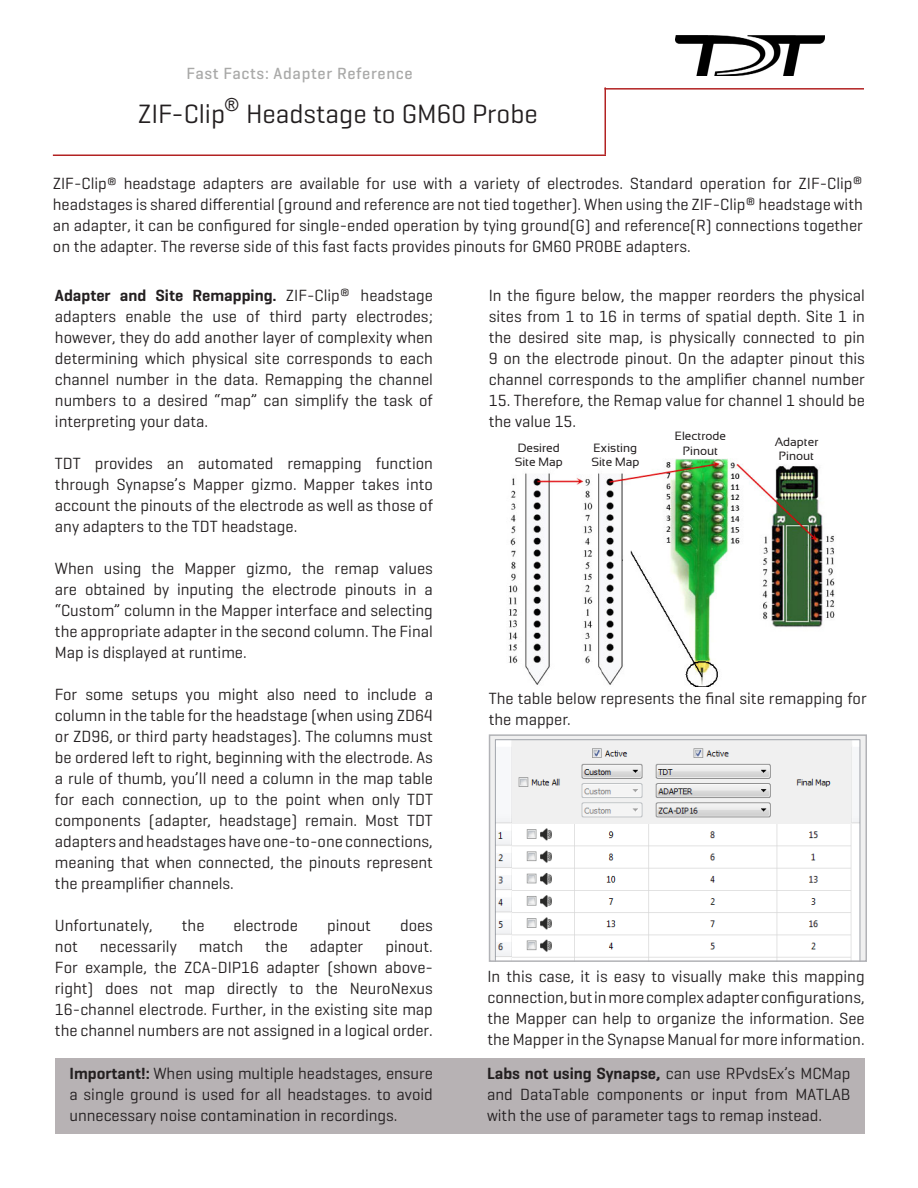
<style>
.page{position:relative;width:918px;height:1188px;background:#fff}
.page>*{position:absolute;margin:0;border:0;box-sizing:border-box;transform-origin:0 0}
.t1{font:27px "Geogrotesque";color:#231f20}
.t2{font:16.5px/21px "Geogrotesque";color:#231f20;text-align:justify}
.t3{font:500 16.5px "Geogrotesque";letter-spacing:.04em;color:#a9a9a8}
.t4{font:12px/14.4px "Sansation";color:#231f20}
.s1{font-weight:600}
</style>
<div class="page">
<hr style="left:604px;top:87px;width:2px;height:68px;background:#b22222">
<hr style="left:604px;top:88px;width:260px;height:2px;background:#b22222">
<hr style="left:53px;top:154px;width:553px;height:2px;background:#b22222">
<img style="left:675px;top:35px;width:149px;height:41px">
<div style="left:55px;top:1059px;width:810px;height:75px;background:#b7b2b4"></div>
<img style="left:508px;top:459px;width:327px;height:228px">
<img style="left:492px;top:737px;width:372px;height:222px">
<div style="left:489px;top:734px;width:378px;height:228px;border:2px solid #b1b2b6"></div>
<p class="t3" style="left:187px;top:63px;width:228px">Fast Facts: Adapter Reference</p>
<p class="t1" style="left:138px;top:97px;width:401px">ZIF-Clip<sup>®</sup> Headstage to GM60 Probe</p>
<p class="t2" style="left:53px;top:173px;width:812px">ZIF-Clip® headstage adapters are available for use with a variety of electrodes. Standard operation for ZIF-Clip® headstages is shared differential (ground and reference are not tied together). When using the ZIF-Clip® headstage with an adapter, it can be configured for single-ended operation by tying ground(G) and reference(R) connections together on the adapter. The reverse side of this fast facts provides pinouts for GM60 PROBE adapters.</p>
<p class="t2" style="left:55px;top:284px;width:380px"><span class="s1">Adapter and Site Remapping.</span> ZIF-Clip® headstage adapters enable the use of third party electrodes; however, they do add another layer of complexity when determining which physical site corresponds to each channel number in the data. Remapping the channel numbers to a desired “map” can simplify the task of interpreting your data.</p>
<p class="t2" style="left:55px;top:452px;width:380px">TDT provides an automated remapping function through Synapse’s Mapper gizmo. Mapper takes into account the pinouts of the electrode as well as those of any adapters to the TDT headstage.</p>
<p class="t2" style="left:55px;top:557px;width:380px">When using the Mapper gizmo, the remap values are obtained by inputing the electrode pinouts in a “Custom” column in the Mapper interface and selecting the appropriate adapter in the second column. The Final Map is displayed at runtime.</p>
<p class="t2" style="left:55px;top:683px;width:380px">For some setups you might also need to include a column in the table for the headstage (when using ZD64 or ZD96, or third party headstages). The columns must be ordered left to right, beginning with the electrode. As a rule of thumb, you’ll need a column in the map table for each connection, up to the point when only TDT components (adapter, headstage) remain. Most TDT adapters and headstages have one-to-one connections, meaning that when connected, the pinouts represent the preamplifier channels.</p>
<p class="t2" style="left:55px;top:914px;width:99px">Unfortunately,</p>
<p class="t2" style="left:182px;top:914px;width:24px">the</p>
<p class="t2" style="left:233px;top:914px;width:66px">electrode</p>
<p class="t2" style="left:327px;top:914px;width:45px">pinout</p>
<p class="t2" style="left:400px;top:914px;width:34px">does</p>
<p class="t2" style="left:55px;top:935px;width:24px">not</p>
<p class="t2" style="left:100px;top:935px;width:78px">necessarily</p>
<p class="t2" style="left:199px;top:935px;width:46px">match</p>
<p class="t2" style="left:265px;top:935px;width:24px">the</p>
<p class="t2" style="left:310px;top:935px;width:55px">adapter</p>
<p class="t2" style="left:55px;top:935px;width:380px;text-indent:330px">pinout.<br>For example, the ZCA-DIP16 adapter (shown above&shy;right) does not map directly to the NeuroNexus 16-channel electrode. Further, in the existing site map the channel numbers are not assigned in a logical order.</p>
<p class="t2" style="left:70px;top:1062px;width:365px"><span class="s1">Important!:</span> When using multiple headstages, ensure a single ground is used for all headstages. to avoid unnecessary noise contamination in recordings.</p>
<p class="t2" style="left:489px;top:284px;width:378px">In the figure below, the mapper reorders the physical sites from 1 to 16 in terms of spatial depth. Site 1 in the desired site map, is physically connected to pin 9 on the electrode pinout. On the adapter pinout this channel corresponds to the amplifier channel number</p>
<p class="t2" style="left:489px;top:389px;width:378px">15. Therefore, the Remap value for channel 1 should be the value 15.</p>
<p class="t4" style="left:515px;top:440px;width:49px">Desired<br>Site Map</p>
<p class="t4" style="left:591px;top:441px;width:49px">Existing<br>Site Map</p>
<p class="t4" style="left:675px;top:429px;width:53px;text-align:center">Electrode<br>Pinout</p>
<p class="t4" style="left:775px;top:434px;width:45px;text-align:center">Adapter<br>Pinout</p>
<p class="t2" style="left:489px;top:688px;width:380px">The table below represents the final site remapping for the mapper.</p>
<p class="t2" style="left:487px;top:966px;width:379px">In this case, it is easy to visually make this mapping connection, but in more complex adapter configurations, the Mapper can help to organize the information. See the Mapper in the Synapse Manual for more information.</p>
<p class="t2" style="left:487px;top:1062px;width:365px"><span class="s1">Labs not using Synapse,</span> can use RPvdsEx’s MCMap and DataTable components or input from MATLAB with the use of parameter tags to remap instead.</p>
</div>
